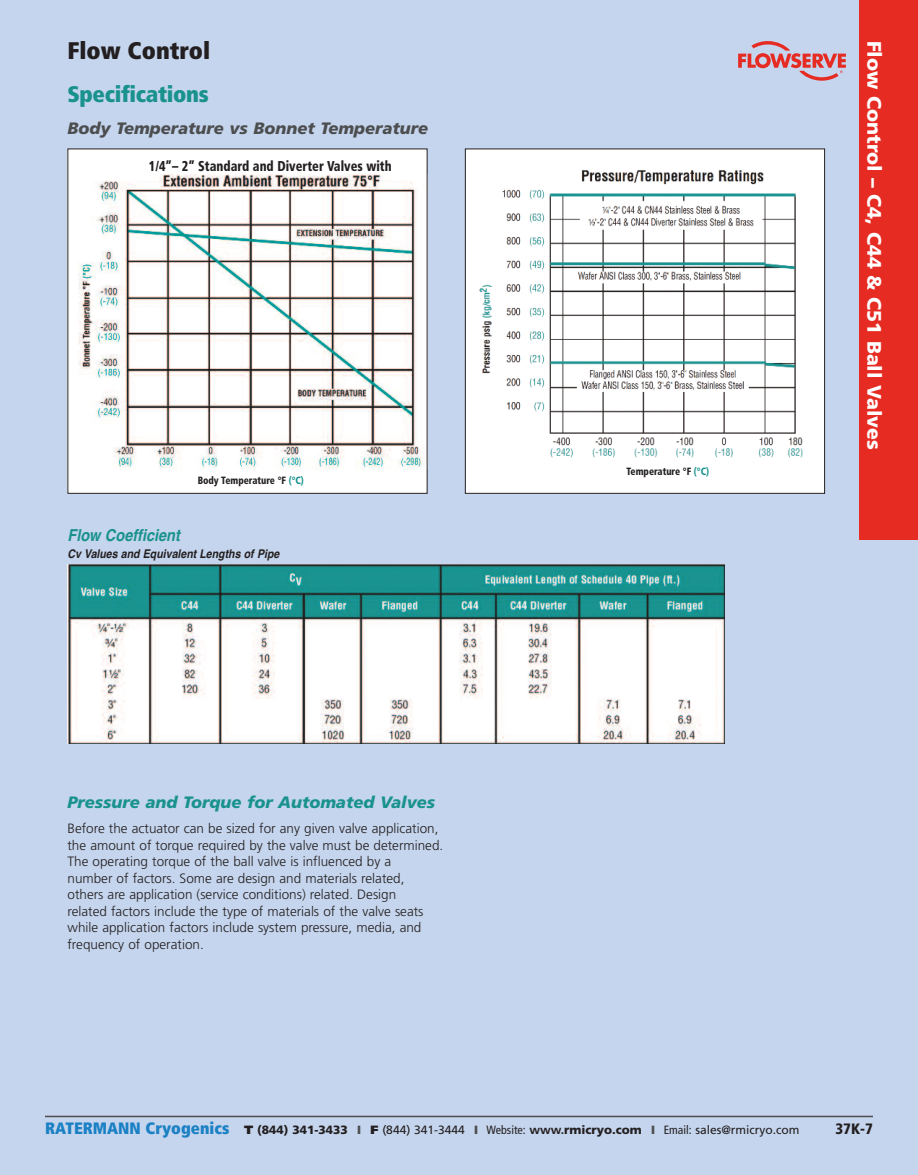
<style>
.page{position:relative;width:918px;height:1175px;background:#fff}
.page>*{position:absolute;margin:0;border:0;box-sizing:border-box;transform-origin:0 0}
.t1{font:900 condensed 24px "Frutiger";color:#231f20}
.t2{font:900 condensed 22.5px "Frutiger";letter-spacing:-.015em;color:#19928e}
.t3{font:900 19.5px "Frutiger";color:#fff}
.t4{font:italic 900 16.5px "Frutiger";color:#19928e}
.t5{font:italic 900 16.5px "Frutiger";color:#4c4d4f}
.t6{font:italic 700 16.5px "Helvetica";color:#19928e;scale:.88 1}
.t7{font:900 condensed 15px "Frutiger";color:#231f20}
.t8{font:900 condensed 14.25px "Frutiger";color:#231f20;scale:.88 1}
.t9{font:300 13.5px/16.5px "Frutiger";color:#231f20}
.t10{font:12px "Frutiger";color:#231f20}
.t11{font:italic 700 12px "Helvetica";color:#231f20;scale:.88 1}
.t12{font:900 condensed 10.5px "Frutiger";color:#231f20;scale:.9 1}
.s1{color:#19928e}
.s2{font-weight:900;font-stretch:condensed;font-size:16.5px;color:#1b81c4}
.s3{font-weight:900}
.s4{color:#4c4d4f}
.s5{font-stretch:condensed}
.s6{font-weight:700}
</style>
<div class="page">
<div style="left:0;top:0;width:918px;height:1174px;background:#c5d5ed"></div>
<hr style="left:45px;top:1115px;width:828px;height:2px;background:#4c4d4f">
<div style="left:860px;top:0;width:58px;height:540px;background:#e62b23"></div>
<svg style="left:738px;top:41px;width:108px;height:40px"></svg>
<div style="left:68px;top:149px;width:359px;height:344px;background:#fff"></div>
<img style="left:78px;top:174px;width:347px;height:295px">
<img style="left:68px;top:564px;width:656px;height:179px">
<div style="left:465px;top:149px;width:360px;height:344px;background:#fff"></div>
<img style="left:479px;top:170px;width:323px;height:288px">
<div style="left:465px;top:148px;width:360px;height:346px;border:1px solid #231f20"></div>
<h1 class="t1" style="left:68px;top:40px;width:144px">Flow Control</h1>
<h2 class="t2" style="left:68px;top:86px;width:143px">Specifications</h2>
<p class="t5" style="left:68px;top:122px;width:362px">Body Temperature vs Bonnet Temperature</p>
<p class="t8" style="left:149px;top:160px;width:277px">1/4”– 2” Standard and Diverter Valves with</p>
<p class="t12" style="left:198px;top:476px;width:119px">Body Temperature °F <span class="s1">(°C)</span></p>
<p class="t6" style="left:67px;top:525px;width:129px">Flow Coefficient</p>
<p class="t11" style="left:67px;top:546px;width:242px">Cv Values and Equivalent Lengths of Pipe</p>
<p class="t4" style="left:68px;top:795px;width:369px">Pressure and Torque for Automated Valves</p>
<p class="t9" style="left:68px;top:821px;width:377px">Before the actuator can be sized for any given valve application, the amount of torque required by the valve must be determined.<br>The operating torque of the ball valve is influenced by a<br>number of factors. Some are design and materials related, others are application (service conditions) related. Design<br>related factors include the type of materials of the valve seats while application factors include system pressure, media, and frequency of operation.</p>
<p class="t12" style="left:626px;top:466px;width:93px">Temperature °F <span class="s1">(°C)</span></p>
<h3 class="t3" style="left:882px;top:40px;width:411px;rotate:90deg">Flow Control – C4, C44 &amp; C51 Ball Valves</h3>
<p class="t10" style="left:45px;top:1125px;width:756px"><span class="s2">RATERMANN Cryogenics</span> <span class="s3">T</span> <span class="s3">(844) 341-3433</span> <span class="s4">❙</span> <span class="s3">F</span> (844) 341-3444 <span class="s4">❙</span> <span class="s5">Website:</span> <span class="s6">www.</span><span class="s3">rmicryo.com</span> <span class="s4">❙</span> <span class="s5">Email:</span> sales@rmicryo.com</p>
<p class="t7" style="left:835px;top:1123px;width:39px">37K-7</p>
</div>
